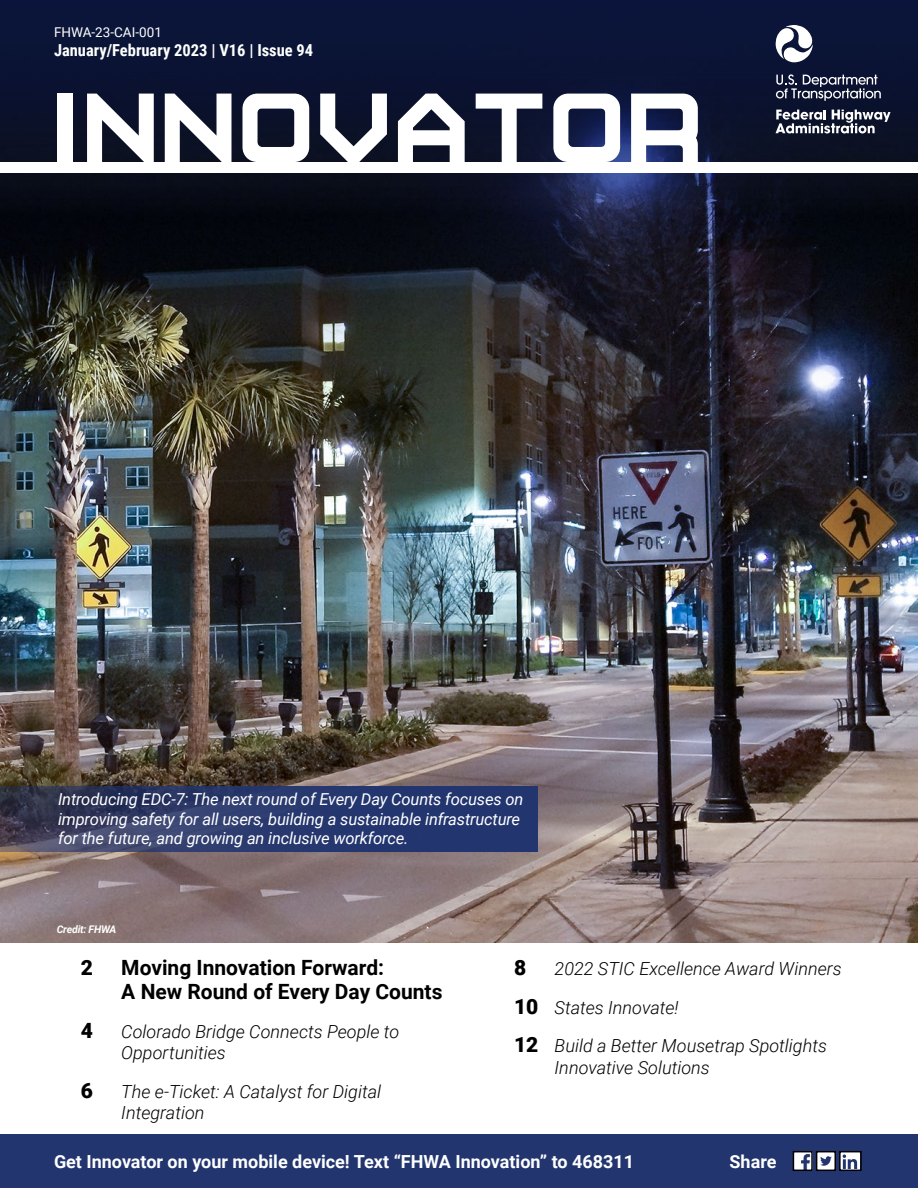
<style>
.page{position:relative;width:918px;height:1188px;background:#fff}
.page>*{position:absolute;margin:0;border:0;box-sizing:border-box;transform-origin:0 0}
.t1{font:141.9px "Cals Caps";letter-spacing:-.005em;color:#fff}
.t2{font:700 21px/24px "Roboto";color:#000}
.t3{font:900 21px "Roboto";color:#000}
.t4{font:italic 300 18px/21.6px "Roboto";color:#000}
.t5{font:700 18px "Roboto";color:#fff}
.t6{font:italic 16.5px/19.8px "Roboto";letter-spacing:-.01em;color:#fff}
.t7{font:700 16.5px "Roboto Condensed";color:#fff}
.t8{font:13.5px "Roboto";color:#fff}
.t9{font:italic 700 10.5px "Roboto";letter-spacing:-.02em;color:#fff}
.s1{font-weight:900;font-style:normal;font-size:21px}
</style>
<div class="page">
<div style="left:0;top:1134px;width:918px;height:54px;background:#22356f"></div>
<img style="left:0;top:0;width:918px;height:942px">
<div style="left:0;top:162px;width:918px;height:10px;background:#fff"></div>
<svg style="left:775px;top:25px;width:38px;height:38px"></svg>
<svg style="left:776px;top:74px;width:105px;height:27px;background:#464b63"></svg>
<svg style="left:776px;top:110px;width:115px;height:24px"></svg>
<img style="left:796px;top:1154px;width:14px;height:14px">
<div style="left:793px;top:1151px;width:20px;height:20px;border:2px solid #000"></div>
<div style="left:816px;top:1151px;width:20px;height:20px;border:2px solid #000"></div>
<svg style="left:817px;top:1152px;width:42px;height:18px"></svg>
<div style="left:839px;top:1151px;width:23px;height:20px;border:2px solid #000"></div>
<svg style="left:0;top:786px;width:538px;height:66px;background:#2c3968"></svg>
<p class="t8" style="left:54px;top:22px;width:109px">FHWA-23-CAI-001</p>
<p class="t7" style="left:54px;top:39px;width:261px">January/February 2023 | V16 | Issue 94</p>
<h1 class="t1" style="left:49px;top:53px;width:657px">Innovator</h1>
<p class="t6" style="left:58px;top:788px;width:467px">Introducing EDC-7: The next round of Every Day Counts focuses on improving safety for all users, building a sustainable infrastructure for the future, and growing an inclusive workforce.</p>
<p class="t9" style="left:57px;top:922px;width:61px">Credit: FHWA</p>
<p class="t3" style="left:81px;top:953px;width:14px">2</p>
<p class="t2" style="left:121px;top:955px;width:323px">Moving Innovation Forward:<br>A New Round of Every Day Counts</p>
<p class="t3" style="left:81px;top:1015px;width:14px">4</p>
<p class="t4" style="left:121px;top:1020px;width:280px">Colorado Bridge Connects People to<br>Opportunities</p>
<p class="t3" style="left:81px;top:1076px;width:14px">6</p>
<p class="t4" style="left:121px;top:1080px;width:261px">The e-Ticket: A Catalyst for Digital<br>Integration</p>
<p class="t3" style="left:514px;top:953px;width:14px">8</p>
<p class="t4" style="left:514px;top:948px;width:329px;line-height:38.7px;text-indent:40px">2022 STIC Excellence Award Winners<br><span class="s1">10</span> States Innovate!<br><span class="s1">12</span> Build a Better Mousetrap Spotlights</p>
<p class="t4" style="left:555px;top:1056px;width:157px">Innovative Solutions</p>
<p class="t5" style="left:54px;top:1149px;width:582px">Get Innovator on your mobile device! Text “FHWA Innovation” to 468311</p>
<p class="t5" style="left:730px;top:1149px;width:48px">Share</p>
</div>
